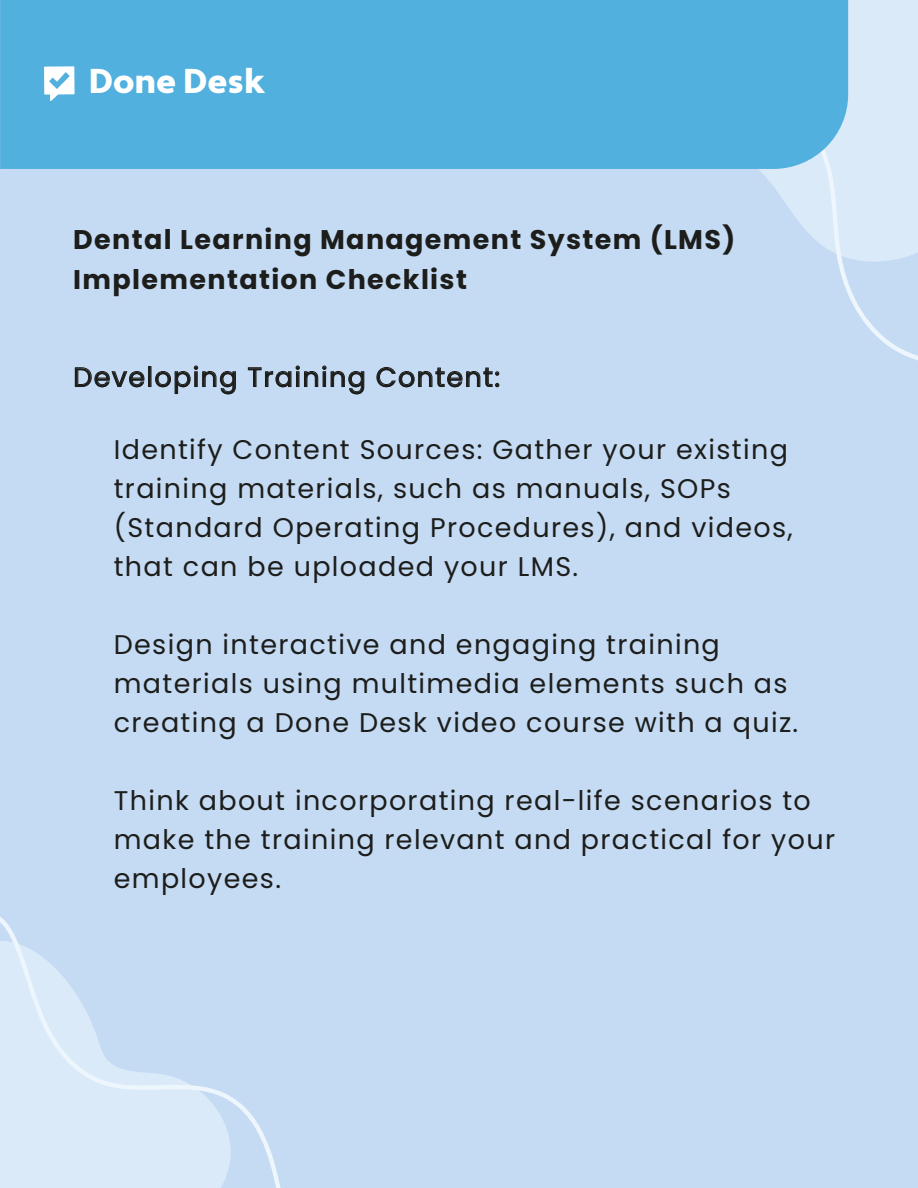
<style>
.page{position:relative;width:918px;height:1188px;background:#c4dbf3}
.page>*{position:absolute;margin:0;border:0;box-sizing:border-box;transform-origin:0 0}
.t1{font:900 34.5px "Apertura";color:#fff}
.t2{font:27px/39px "Poppins";letter-spacing:.05em;color:#1d1d1b}
.t3{font:700 27px/40.2px "Poppins";letter-spacing:.05em;color:#1d1d1b}
</style>
<div class="page">
<svg style="left:0;top:917px;width:281px;height:271px"></svg>
<svg style="left:759px;top:0;width:159px;height:360px"></svg>
<div style="left:0;top:0;width:848px;height:169px;background:#52b0df"></div>
<svg style="left:44px;top:66px;width:31px;height:35px"></svg>
<svg style="left:75px;top:367px;width:70px;height:21px"></svg>
<div style="left:148px;top:366px;width:3px;height:21px;border:1px solid #1d1d1b"></div>
<svg style="left:155px;top:366px;width:81px;height:29px"></svg>
<svg style="left:248px;top:366px;width:117px;height:29px"></svg>
<svg style="left:376px;top:367px;width:123px;height:21px"></svg>
<p class="t1" style="left:89px;top:60px;width:178px">Done Desk</p>
<p class="t3" style="left:73px;top:220px;width:663px">Dental Learning Management System (LMS)<br>Implementation Checklist</p>
<p class="t2" style="left:73px;top:358px;width:428px">Developing Training Content:</p>
<p class="t2" style="left:114px;top:431px;width:681px">Identify Content Sources: Gather your existing training materials, such as manuals, SOPs (Standard Operating Procedures), and videos, that can be uploaded your LMS.</p>
<p class="t2" style="left:114px;top:626px;width:686px">Design interactive and engaging training materials using multimedia elements such as creating a Done Desk video course with a quiz.</p>
<p class="t2" style="left:114px;top:782px;width:723px">Think about incorporating real-life scenarios to make the training relevant and practical for your employees.</p>
</div>
